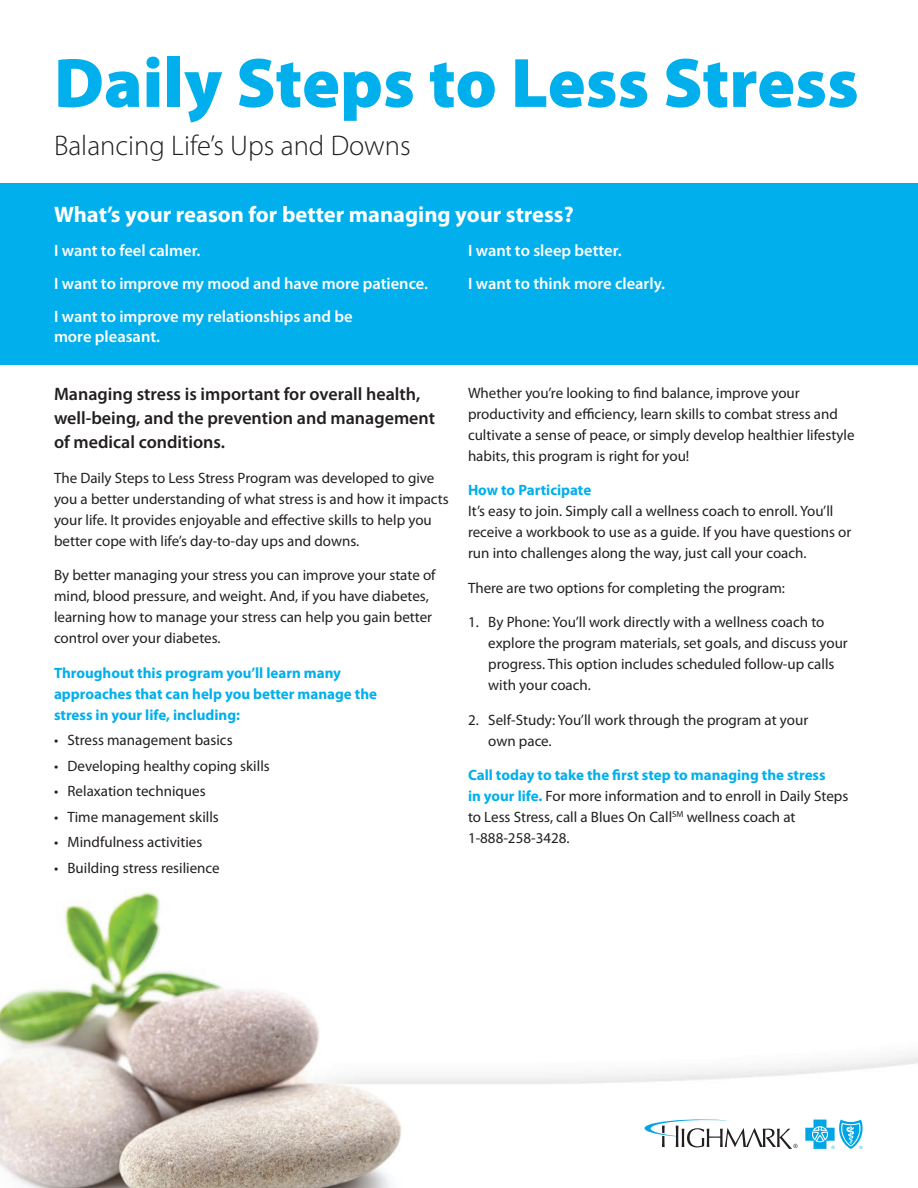
<style>
.page{position:relative;width:918px;height:1188px;background:#fff}
.page>*{position:absolute;margin:0;border:0;box-sizing:border-box;transform-origin:0 0}
.t1{font:900 70.5px "Myriad Pro";color:#00afec}
.Subtitle{font:300 28.5px "Myriad Pro";color:#231f20}
.Callout_Header{font:700 22.5px "Myriad Pro";color:#fff}
.Intro_Copy{font:600 18px/24px "Myriad Pro";color:#231f20}
.Callout_Body{font:600 16.5px/19.8px "Myriad Pro";color:#fff}
.Body{font:15px/21px "Myriad Pro";color:#231f20}
.Subhead{font:700 15px/21px "Myriad Pro";color:#00afec}
.s1{font-weight:700;color:#00afec}
</style>
<div class="page">
<img style="left:0;top:892px;width:918px;height:296px">
<svg style="left:644px;top:1119px;width:154px;height:30px"></svg>
<svg style="left:805px;top:1120px;width:58px;height:29px"></svg>
<div style="left:0;top:183px;width:918px;height:181px;background:#00afec"></div>
<p class="t1" style="left:54px;top:36px;width:806px">Daily Steps to Less Stress</p>
<p class="Subtitle" style="left:54px;top:128px;width:358px">Balancing Life’s Ups and Downs</p>
<p class="Callout_Header" style="left:54px;top:200px;width:521px">What’s your reason for better managing your stress?</p>
<p class="Callout_Body" style="left:54px;top:240px;width:148px">I want to feel calmer.</p>
<p class="Callout_Body" style="left:54px;top:273px;width:376px">I want to improve my mood and have more patience.</p>
<p class="Callout_Body" style="left:54px;top:306px;width:300px">I want to improve my relationships and be more pleasant.</p>
<p class="Callout_Body" style="left:468px;top:240px;width:155px">I want to sleep better.</p>
<p class="Callout_Body" style="left:468px;top:273px;width:199px">I want to think more clearly.</p>
<p class="Intro_Copy" style="left:54px;top:382px;width:383px">Managing stress is important for overall health, well-being, and the prevention and management of medical conditions.</p>
<p class="Body" style="left:54px;top:467px;width:396px">The Daily Steps to Less Stress Program was developed to give you a better understanding of what stress is and how it impacts your life. It provides enjoyable and effective skills to help you better cope with life’s day-to-day ups and downs.</p>
<p class="Body" style="left:54px;top:564px;width:383px">By better managing your stress you can improve your state of mind, blood pressure, and weight. And, if you have diabetes, learning how to manage your stress can help you gain better control over your diabetes.</p>
<p class="Subhead" style="left:54px;top:662px;width:325px">Throughout this program you’ll learn many approaches that can help you better manage the stress in your life, including:</p>
<p class="Body" style="left:54px;top:729px;width:180px">• Stress management basics</p>
<p class="Body" style="left:54px;top:755px;width:217px">• Developing healthy coping skills</p>
<p class="Body" style="left:54px;top:780px;width:153px">• Relaxation techniques</p>
<p class="Body" style="left:54px;top:806px;width:166px">• Time management skills</p>
<p class="Body" style="left:54px;top:831px;width:150px">• Mindfulness activities</p>
<p class="Body" style="left:54px;top:857px;width:167px">• Building stress resilience</p>
<p class="Body" style="left:468px;top:382px;width:388px">Whether you’re looking to find balance, improve your productivity and efficiency, learn skills to combat stress and cultivate a sense of peace, or simply develop healthier lifestyle habits, this program is right for you!</p>
<p class="Subhead" style="left:468px;top:479px;width:125px">How to Participate</p>
<p class="Body" style="left:468px;top:501px;width:385px">It’s easy to join. Simply call a wellness coach to enroll. You’ll receive a workbook to use as a guide. If you have questions or run into challenges along the way, just call your coach.</p>
<p class="Body" style="left:468px;top:577px;width:318px">There are two options for completing the program:</p>
<p class="Body" style="left:488px;top:612px;width:361px;text-indent:-20px">1. By Phone: You’ll work directly with a wellness coach to explore the program materials, set goals, and discuss your progress. This option includes scheduled follow-up calls with your coach.</p>
<p class="Body" style="left:488px;top:709px;width:322px;text-indent:-20px">2. Self-Study: You’ll work through the program at your own pace.</p>
<p class="Body" style="left:468px;top:765px;width:382px"><span class="s1">Call today to take the first step to managing the stress<br>in your life.</span> For more information and to enroll in Daily Steps to Less Stress, call a Blues On Call<sup>SM</sup> wellness coach at 1-888-258-3428.</p>
</div>
